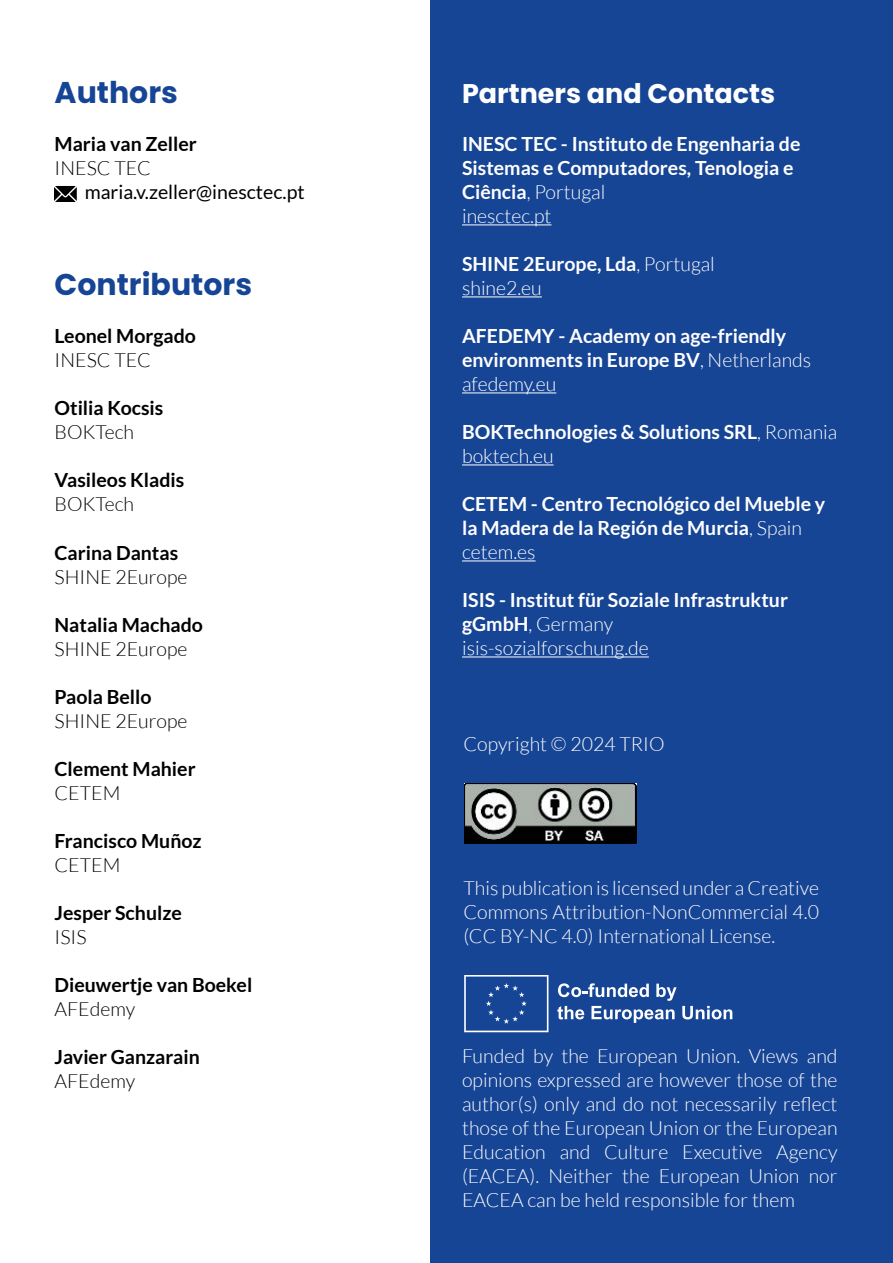
<style>
.page{position:relative;width:893px;height:1263px;background:#fff}
.page>*{position:absolute;margin:0;border:0;box-sizing:border-box;transform-origin:0 0}
.t1{font:700 30px "Poppins";color:#174595}
.t2{font:700 27px "Poppins";color:#fff}
.t3{font:300 19.5px/24px "Lato";color:#fff;text-align:justify}
.t4{font:700 19.5px/24px "Lato";color:#fff}
.t5{font:700 19.5px "Lato";color:#000}
.t6{font:300 19.5px "Lato";color:#000}
.t7{font:19.5px "Lato";color:#000}
.s1{font-weight:300}
.s2{font-weight:700}
</style>
<div class="page">
<div style="left:430px;top:0;width:463px;height:1262px;background:#174595"></div>
<hr style="left:462px;top:225px;width:89px;height:1px;background:#fff">
<hr style="left:462px;top:297px;width:80px;height:1px;background:#fff">
<hr style="left:462px;top:393px;width:94px;height:1px;background:#fff">
<hr style="left:462px;top:465px;width:92px;height:1px;background:#fff">
<hr style="left:462px;top:561px;width:74px;height:1px;background:#fff">
<hr style="left:462px;top:657px;width:187px;height:1px;background:#fff">
<svg style="left:464px;top:975px;width:84px;height:57px"></svg>
<svg style="left:557px;top:983px;width:119px;height:40px"></svg>
<svg style="left:682px;top:1006px;width:50px;height:13px"></svg>
<img style="left:464px;top:784px;width:173px;height:60px">
<svg style="left:54px;top:186px;width:23px;height:16px"></svg>
<h1 class="t1" style="left:55px;top:75px;width:125px">Authors</h1>
<h2 class="t2" style="left:462px;top:78px;width:315px">Partners and Contacts</h2>
<p class="t5" style="left:55px;top:133px;width:144px">Maria van Zeller</p>
<p class="t6" style="left:55px;top:158px;width:98px">INESC TEC</p>
<p class="t7" style="left:85px;top:181px;width:222px">maria.v.zeller@inesctec.pt</p>
<h1 class="t1" style="left:55px;top:267px;width:199px">Contributors</h1>
<p class="t5" style="left:55px;top:325px;width:143px">Leonel Morgado</p>
<p class="t6" style="left:55px;top:350px;width:98px">INESC TEC</p>
<p class="t5" style="left:55px;top:397px;width:110px">Otilia Kocsis</p>
<p class="t6" style="left:55px;top:422px;width:81px">BOKTech</p>
<p class="t5" style="left:55px;top:469px;width:131px">Vasileos Kladis</p>
<p class="t6" style="left:55px;top:494px;width:81px">BOKTech</p>
<p class="t5" style="left:55px;top:541px;width:125px">Carina Dantas</p>
<p class="t6" style="left:55px;top:566px;width:134px">SHINE 2Europe</p>
<p class="t5" style="left:55px;top:613px;width:150px">Natalia Machado</p>
<p class="t6" style="left:55px;top:638px;width:134px">SHINE 2Europe</p>
<p class="t5" style="left:55px;top:685px;width:98px">Paola Bello</p>
<p class="t6" style="left:55px;top:710px;width:134px">SHINE 2Europe</p>
<p class="t5" style="left:55px;top:757px;width:143px">Clement Mahier</p>
<p class="t6" style="left:55px;top:782px;width:67px">CETEM</p>
<p class="t5" style="left:55px;top:829px;width:149px">Francisco Muñoz</p>
<p class="t6" style="left:55px;top:854px;width:67px">CETEM</p>
<p class="t5" style="left:55px;top:901px;width:129px">Jesper Schulze</p>
<p class="t6" style="left:55px;top:926px;width:34px">ISIS</p>
<p class="t5" style="left:55px;top:973px;width:199px">Dieuwertje van Boekel</p>
<p class="t6" style="left:55px;top:998px;width:82px">AFEdemy</p>
<p class="t5" style="left:55px;top:1045px;width:147px">Javier Ganzarain</p>
<p class="t6" style="left:55px;top:1070px;width:82px">AFEdemy</p>
<p class="t4" style="left:462px;top:132px;width:340px">INESC TEC - Instituto de Engenharia de<br>Sistemas e Computadores, Tenologia e<br>Ciência<span class="s1">, Portugal<br>inesctec.pt</span></p>
<p class="t3" style="left:462px;top:252px;width:254px"><span class="s2">SHINE 2Europe, Lda</span>, Portugal shine2.eu</p>
<p class="t4" style="left:462px;top:324px;width:351px">AFEDEMY - Academy on age-friendly environments in Europe BV<span class="s1">, Netherlands afedemy.eu</span></p>
<p class="t4" style="left:462px;top:420px;width:377px">BOKTechnologies &amp; Solutions SRL<span class="s1">, Romania boktech.eu</span></p>
<p class="t4" style="left:462px;top:492px;width:365px">CETEM - Centro Tecnológico del Mueble y la Madera de la Región de Murcia<span class="s1">, Spain cetem.es</span></p>
<p class="t4" style="left:462px;top:588px;width:327px">ISIS - Institut für Soziale Infrastruktur gGmbH<span class="s1">, Germany isis-sozialforschung.de</span></p>
<p class="t3" style="left:463px;top:732px;width:203px">Copyright © 2024 TRIO</p>
<p class="t3" style="left:463px;top:876px;width:357px">This publication is licensed under a Creative Commons Attribution-NonCommercial 4.0 (CC BY-NC 4.0) International License.</p>
<p class="t3" style="left:462px;top:1044px;width:377px">Funded by the European Union. Views and opinions expressed are however those of the author(s) only and do not necessarily reflect those of the European Union or the European Education and Culture Executive Agency (EACEA). Neither the European Union nor EACEA can be held responsible for them</p>
</div>
